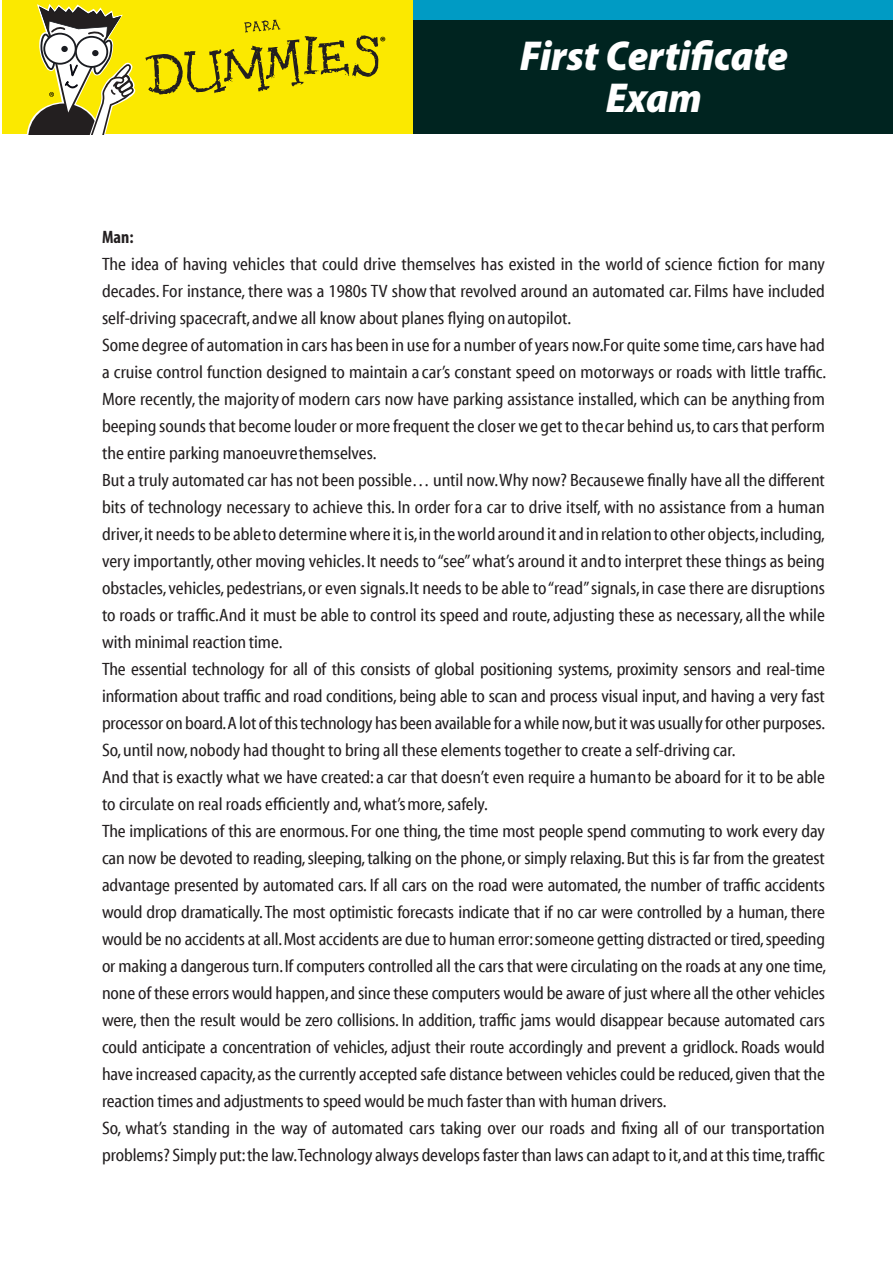
<style>
.page{position:relative;width:893px;height:1263px;background:#fff}
.page>*{position:absolute;margin:0;border:0;box-sizing:border-box;transform-origin:0 0}
.t1{font:italic 900 semi-condensed 42px/42px "Myriad Pro";color:#fff;text-align:center}
.Body_Text{font:18px/27px "Myriad Cn Web";letter-spacing:-.005em;color:#231f20;text-align:justify}
.heading_1{font:700 condensed 18px "Myriad Pro";color:#231f20}
.t2{font:700 13.5px "Myriad Pro";color:#000001}
</style>
<div class="page">
<div style="left:2px;top:0;width:891px;height:134px;background:#fbe900"></div>
<svg style="left:27px;top:4px;width:351px;height:131px"></svg>
<div style="left:414px;top:8px;width:479px;height:126px;background:#002420"></div>
<div style="left:414px;top:0;width:479px;height:20px;background:#009bc4"></div>
<p class="t2" style="left:380px;top:33px;width:8px">®</p>
<h1 class="t1" style="left:520px;top:33px;width:270px">First Certificate<br>Exam</h1>
<p class="heading_1" style="left:102px;top:226px;width:33px">Man:</p>
<p class="Body_Text" style="left:102px;top:251px;width:724px">The idea of having vehicles that could drive themselves has existed in the world of science fiction for many decades. For instance, there was a 1980s TV show that revolved around an automated car. Films have included self-driving spacecraft, and we all know about planes flying on autopilot.</p>
<p class="Body_Text" style="left:102px;top:332px;width:726px">Some degree of automation in cars has been in use for a number of years now. For quite some time, cars have had a cruise control function designed to maintain a car’s constant speed on motorways or roads with little traffic.<br>More recently, the majority of modern cars now have parking assistance installed, which can be anything from beeping sounds that become louder or more frequent the closer we get to the car behind us, to cars that perform the entire parking manoeuvre themselves.</p>
<p class="Body_Text" style="left:102px;top:467px;width:724px">But a truly automated car has not been possible… until now. Why now? Because we finally have all the different bits of technology necessary to achieve this. In order for a car to drive itself, with no assistance from a human driver, it needs to be able to determine where it is, in the world around it and in relation to other objects, including, very importantly, other moving vehicles. It needs to “see” what’s around it and to interpret these things as being obstacles, vehicles, pedestrians, or even signals. It needs to be able to “read” signals, in case there are disruptions to roads or traffic. And it must be able to control its speed and route, adjusting these as necessary, all the while with minimal reaction time.</p>
<p class="Body_Text" style="left:102px;top:656px;width:724px">The essential technology for all of this consists of global positioning systems, proximity sensors and real-time information about traffic and road conditions, being able to scan and process visual input, and having a very fast processor on board. A lot of this technology has been available for a while now, but it was usually for other purposes.</p>
<p class="Body_Text" style="left:102px;top:737px;width:635px">So, until now, nobody had thought to bring all these elements together to create a self-driving car.</p>
<p class="Body_Text" style="left:102px;top:764px;width:724px">And that is exactly what we have created: a car that doesn’t even require a human to be aboard for it to be able to circulate on real roads efficiently and, what’s more, safely.</p>
<p class="Body_Text" style="left:102px;top:818px;width:725px">The implications of this are enormous. For one thing, the time most people spend commuting to work every day can now be devoted to reading, sleeping, talking on the phone, or simply relaxing. But this is far from the greatest advantage presented by automated cars. If all cars on the road were automated, the number of traffic accidents would drop dramatically. The most optimistic forecasts indicate that if no car were controlled by a human, there would be no accidents at all. Most accidents are due to human error: someone getting distracted or tired, speeding or making a dangerous turn. If computers controlled all the cars that were circulating on the roads at any one time, none of these errors would happen, and since these computers would be aware of just where all the other vehicles were, then the result would be zero collisions. In addition, traffic jams would disappear because automated cars could anticipate a concentration of vehicles, adjust their route accordingly and prevent a gridlock. Roads would have increased capacity, as the currently accepted safe distance between vehicles could be reduced, given that the reaction times and adjustments to speed would be much faster than with human drivers.</p>
<p class="Body_Text" style="left:102px;top:1115px;width:724px">So, what’s standing in the way of automated cars taking over our roads and fixing all of our transportation problems? Simply put: the law.Technology always develops faster than laws can adapt to it, and at this time, traffic</p>
</div>
